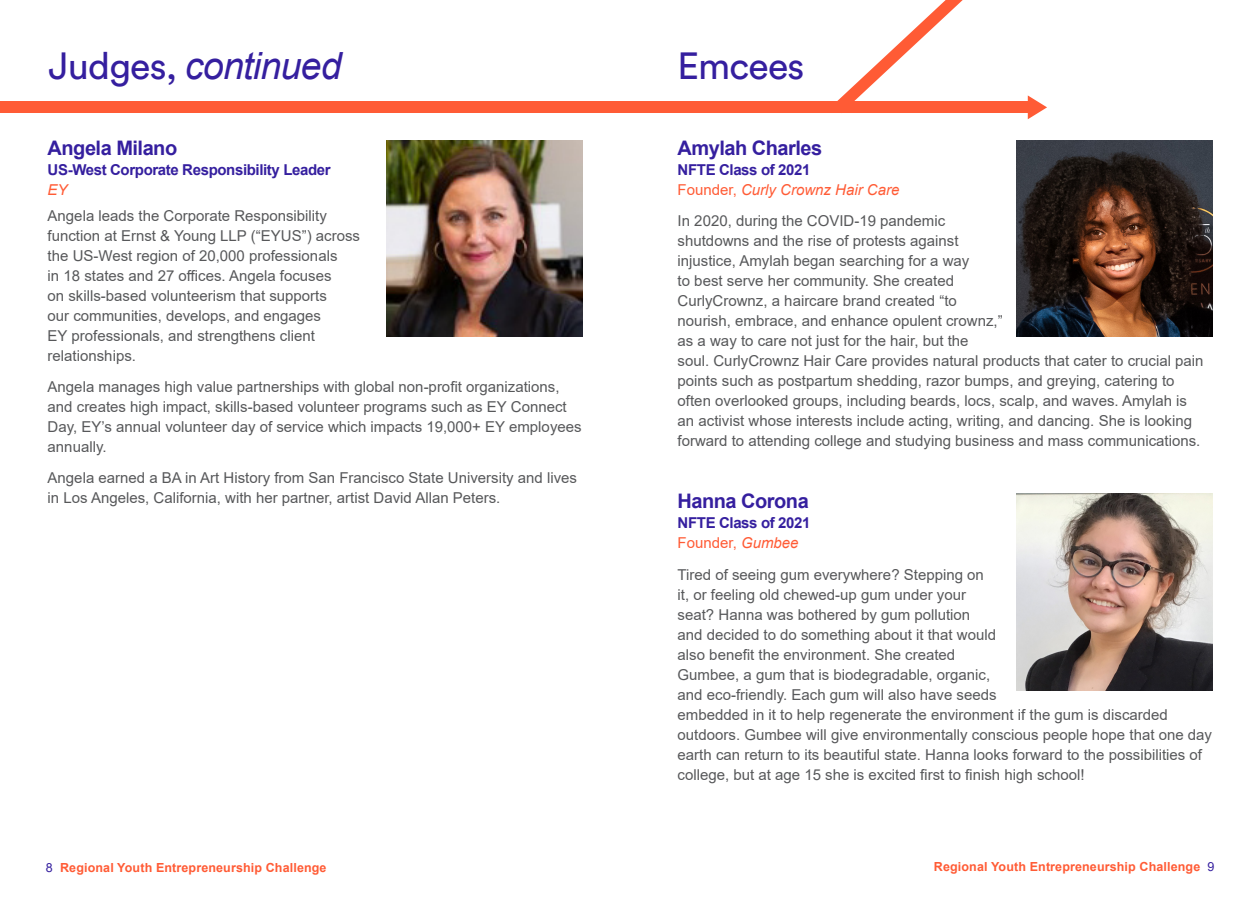
<style>
.page{position:relative;width:1260px;height:900px;background:#fff}
.page>*{position:absolute;margin:0;border:0;box-sizing:border-box;transform-origin:0 0}
.NFTE_Title_Header{font:italic 37.5px "Arial";letter-spacing:-.02em;color:#351f9f}
.NFTE_Title_Header-2{font:37.5px "Circular Std";letter-spacing:-.02em;color:#351f9f}
.t1{font:700 20px "Arial";letter-spacing:-.025em;color:#351f9f}
.t2{font:15px/20px "Arial";color:#57585a}
.t3{font:700 15px/20px "Arial";letter-spacing:-.025em;color:#351f9f}
.t4{font:italic 15px/20px "Arial";color:#ff5b35}
.t5{font:700 12.5px "Arial";letter-spacing:.01em;color:#ff5b35}
.s1{font-family:"Circular Std";font-style:normal}
.s2{font-weight:400;font-style:italic;color:#ff5b35}
.s3{font-weight:700;font-style:normal;color:#351f9f}
.s4{font-style:normal}
.s5{font-weight:400;color:#ff5b35}
.s6{font-weight:400;color:#351f9f}
</style>
<div class="page">
<div style="left:0;top:102px;width:1028px;height:11px;background:#ff5b35"></div>
<svg style="left:833px;top:0;width:130px;height:102px"></svg>
<svg style="left:1028px;top:95px;width:19px;height:24px"></svg>
<img style="left:386px;top:140px;width:196px;height:197px">
<img style="left:1016px;top:494px;width:196px;height:196px">
<img style="left:1016px;top:140px;width:196px;height:197px">
<p class="NFTE_Title_Header" style="left:49px;top:41px;width:295px"><span class="s1">Judges,</span> continued</p>
<p class="t1" style="left:48px;top:134px;width:131px">Angela Milano</p>
<p class="t3" style="left:48px;top:160px;width:285px">US-West Corporate Responsibility Leader<br><span class="s2">EY</span></p>
<p class="t2" style="left:48px;top:205px;width:314px">Angela leads the Corporate Responsibility function at Ernst &amp; Young LLP (“EYUS”) across the US-West region of 20,000 professionals<br>in 18 states and 27 offices. Angela focuses<br>on skills-based volunteerism that supports<br>our communities, develops, and engages<br>EY professionals, and strengthens client relationships.</p>
<p class="t2" style="left:48px;top:376px;width:536px">Angela manages high value partnerships with global non-profit organizations, and creates high impact, skills-based volunteer programs such as EY Connect Day, EY’s annual volunteer day of service which impacts 19,000+ EY employees annually.</p>
<p class="t2" style="left:48px;top:468px;width:531px">Angela earned a BA in Art History from San Francisco State University and lives in Los Angeles, California, with her partner, artist David Allan Peters.</p>
<p class="NFTE_Title_Header-2" style="left:678px;top:43px;width:128px">Emcees</p>
<p class="t1" style="left:678px;top:134px;width:146px">Amylah Charles</p>
<p class="t4" style="left:678px;top:160px;width:223px"><span class="s3">NFTE Class of 2021<br></span><span class="s4">Founder,</span> Curly Crownz Hair Care</p>
<p class="t2" style="left:678px;top:211px;width:528px">In 2020, during the COVID-19 pandemic<br>shutdowns and the rise of protests against<br>injustice, Amylah began searching for a way<br>to best serve her community. She created<br>CurlyCrownz, a haircare brand created “to<br>nourish, embrace, and enhance opulent crownz,”<br>as a way to care not just for the hair, but the<br>soul. CurlyCrownz Hair Care provides natural products that cater to crucial pain points such as postpartum shedding, razor bumps, and greying, catering to often overlooked groups, including beards, locs, scalp, and waves. Amylah is an activist whose interests include acting, writing, and dancing. She is looking forward to attending college and studying business and mass communications.</p>
<p class="t1" style="left:678px;top:487px;width:133px">Hanna Corona</p>
<p class="t3" style="left:678px;top:513px;width:134px">NFTE Class of 2021<br><span class="s5">Founder,</span> <span class="s2">Gumbee</span></p>
<p class="t2" style="left:678px;top:564px;width:536px">Tired of seeing gum everywhere? Stepping on<br>it, or feeling old chewed-up gum under your<br>seat? Hanna was bothered by gum pollution<br>and decided to do something about it that would<br>also benefit the environment. She created<br>Gumbee, a gum that is biodegradable, organic,<br>and eco-friendly. Each gum will also have seeds<br>embedded in it to help regenerate the environment if the gum is discarded outdoors. Gumbee will give environmentally conscious people hope that one day earth can return to its beautiful state. Hanna looks forward to the possibilities of college, but at age 15 she is excited first to finish high school!</p>
<p class="t5" style="left:46px;top:859px;width:282px"><span class="s6">8</span> Regional Youth Entrepreneurship Challenge</p>
<p class="t5" style="left:934px;top:858px;width:282px">Regional Youth Entrepreneurship Challenge <span class="s6">9</span></p>
</div>
